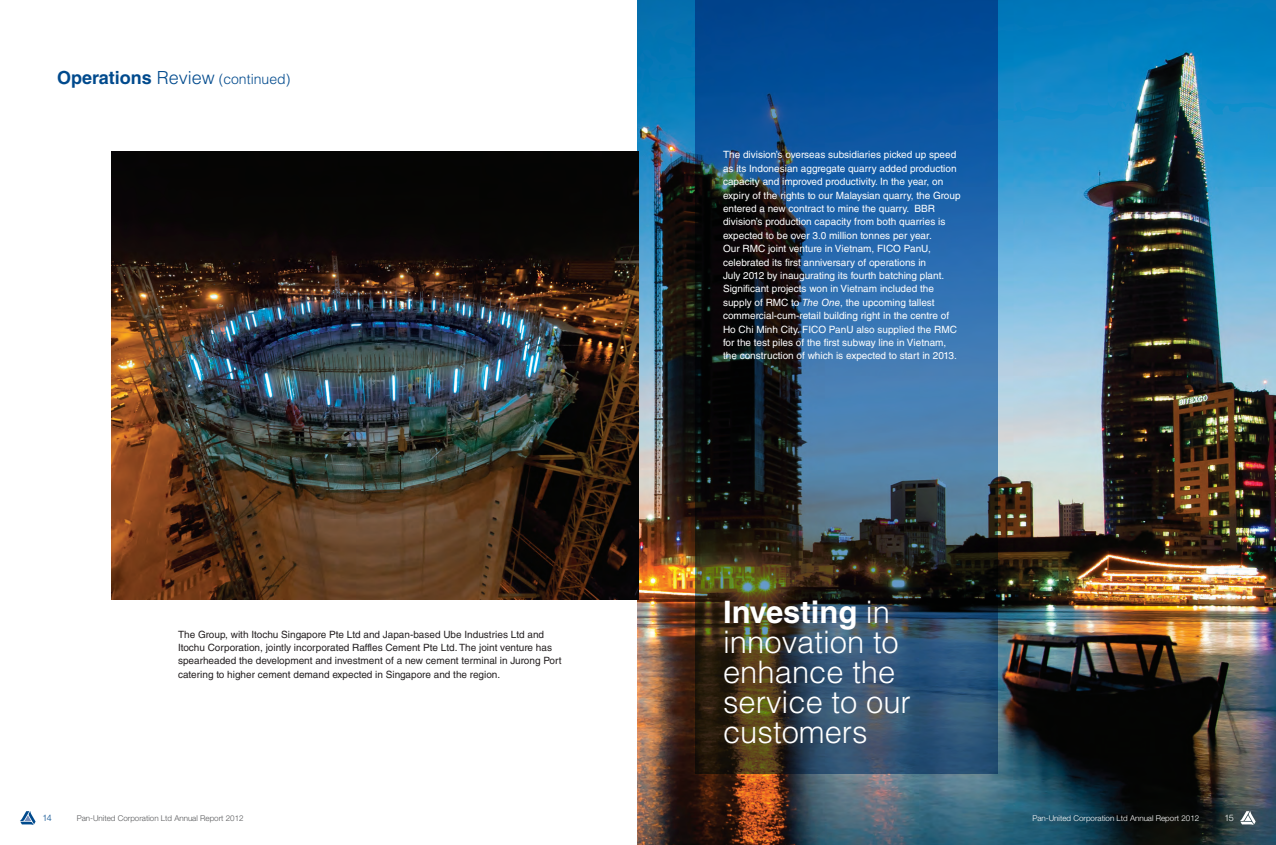
<style>
.page{position:relative;width:1276px;height:845px;background:#fff}
.page>*{position:absolute;margin:0;border:0;box-sizing:border-box;transform-origin:0 0}
.Body_Copy{font:300 31px/30px "Helvetica LT Std";color:#fff}
.t1{font:300 14px "Helvetica LT Std";color:#004a8d}
.Body_Copy-2{font:10px/13.4px "Helvetica LT Std";color:#fff}
.Body_Copy-3{font:10px/13.4px "Helvetica LT Std";color:#231f20}
.t2{font:300 9px "Helvetica Neue LT Std";color:#004a8d}
.t3{font:300 9px "Helvetica Neue LT Std";color:#fff}
.t4{font:300 8px "Helvetica Neue LT Std";color:#57585a}
.t5{font:300 8px "Helvetica Neue LT Std";color:#fff}
.s1{font-weight:700;font-size:18px}
.s2{font-size:18px}
.s3{font-style:italic}
.s4{font-weight:700}
</style>
<div class="page">
<svg style="left:20px;top:811px;width:16px;height:14px"></svg>
<img style="left:638px;top:0;width:638px;height:845px">
<svg style="left:694px;top:0;width:303px;height:774px;background:#254a6c"></svg>
<img style="left:111px;top:151px;width:527px;height:449px">
<svg style="left:1240px;top:811px;width:15px;height:14px"></svg>
<p class="t1" style="left:57px;top:70px;width:235px"><span class="s1">Operations</span> <span class="s2">Review</span> (continued)</p>
<p class="Body_Copy-3" style="left:178px;top:627px;width:385px">The Group, with Itochu Singapore Pte Ltd and Japan-based Ube Industries Ltd and Itochu Corporation, jointly incorporated Raffles Cement Pte Ltd. The joint venture has spearheaded the development and investment of a new cement terminal in Jurong Port catering to higher cement demand expected in Singapore and the region.</p>
<p class="t2" style="left:43px;top:812px;width:11px">14</p>
<p class="t4" style="left:77px;top:813px;width:168px">Pan-United Corporation Ltd Annual Report 2012</p>
<p class="Body_Copy-2" style="left:723px;top:148px;width:239px">The division’s overseas subsidiaries picked up speed as its Indonesian aggregate quarry added production capacity and improved productivity. In the year, on expiry of the rights to our Malaysian quarry, the Group entered a new contract to mine the quarry. BBR division’s production capacity from both quarries is expected to be over 3.0 million tonnes per year.<br>Our RMC joint venture in Vietnam, FICO PanU, celebrated its first anniversary of operations in<br>July 2012 by inaugurating its fourth batching plant.<br>Significant projects won in Vietnam included the supply of RMC to <span class="s3">The One</span>, the upcoming tallest commercial-cum-retail building right in the centre of Ho Chi Minh City. FICO PanU also supplied the RMC for the test piles of the first subway line in Vietnam, the construction of which is expected to start in 2013.</p>
<p class="Body_Copy" style="left:723px;top:596px;width:189px"><span class="s4">Investing</span> in innovation to enhance the service to our customers</p>
<p class="t5" style="left:1032px;top:813px;width:168px">Pan-United Corporation Ltd Annual Report 2012</p>
<p class="t3" style="left:1224px;top:812px;width:11px">15</p>
</div>
